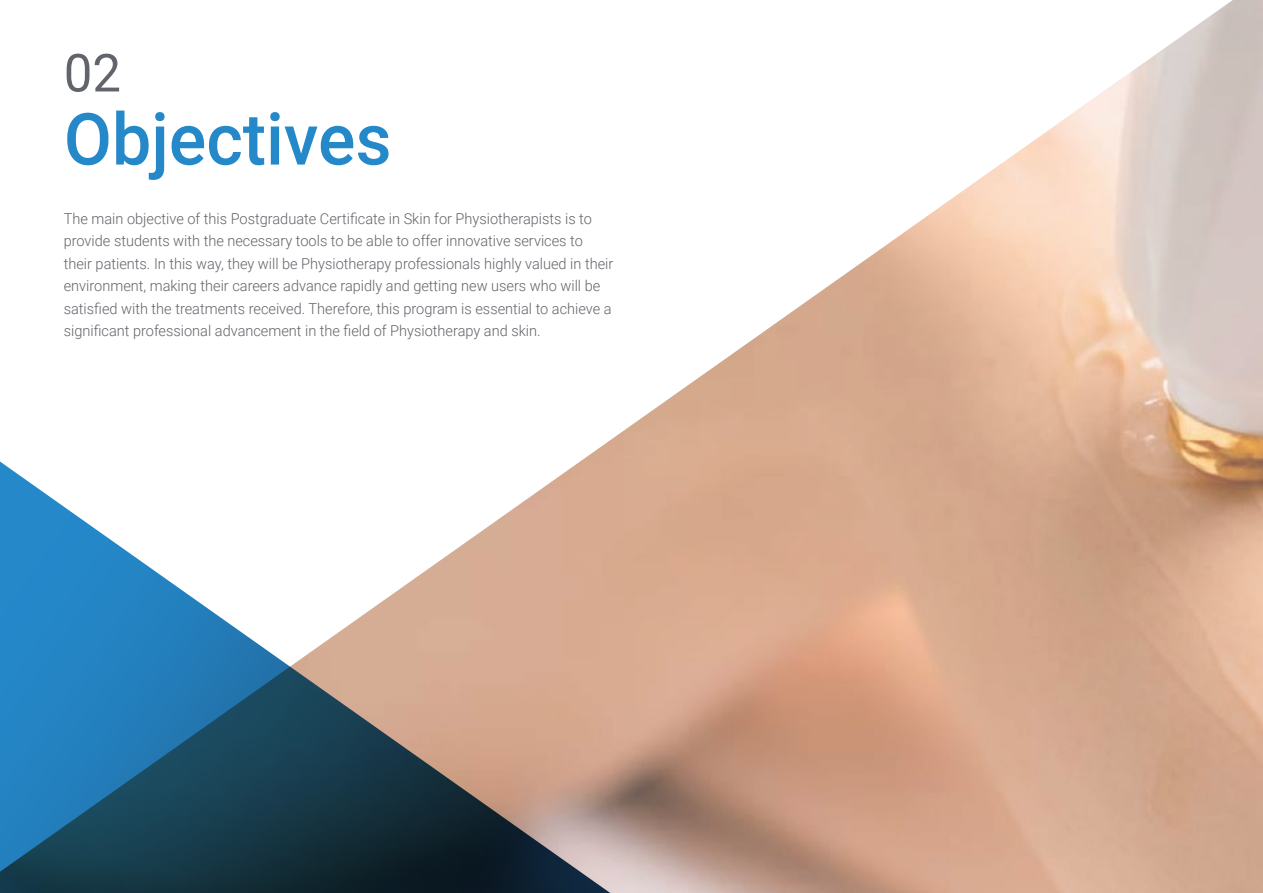
<style>
.page{position:relative;width:1263px;height:893px;background:#fff}
.page>*{position:absolute;margin:0;border:0;box-sizing:border-box;transform-origin:0 0}
.t1{font:500 72px "Roboto";color:#2488c9}
.t2{font:52.5px "Roboto";color:#61646a}
.t3{font:300 15px/22.5px "Roboto";color:#61646a}
</style>
<div class="page">
<img style="left:602px;top:0;width:661px;height:893px">
<svg style="left:0;top:446px;width:640px;height:447px"></svg>
<h2 class="t2" style="left:64px;top:36px;width:59px">02</h2>
<h1 class="t1" style="left:64px;top:89px;width:329px">Objectives</h1>
<p class="t3" style="left:64px;top:207px;width:551px">The main objective of this Postgraduate Certificate in Skin for Physiotherapists is to provide students with the necessary tools to be able to offer innovative services to their patients. In this way, they will be Physiotherapy professionals highly valued in their environment, making their careers advance rapidly and getting new users who will be satisfied with the treatments received. Therefore, this program is essential to achieve a significant professional advancement in the field of Physiotherapy and skin.</p>
</div>
